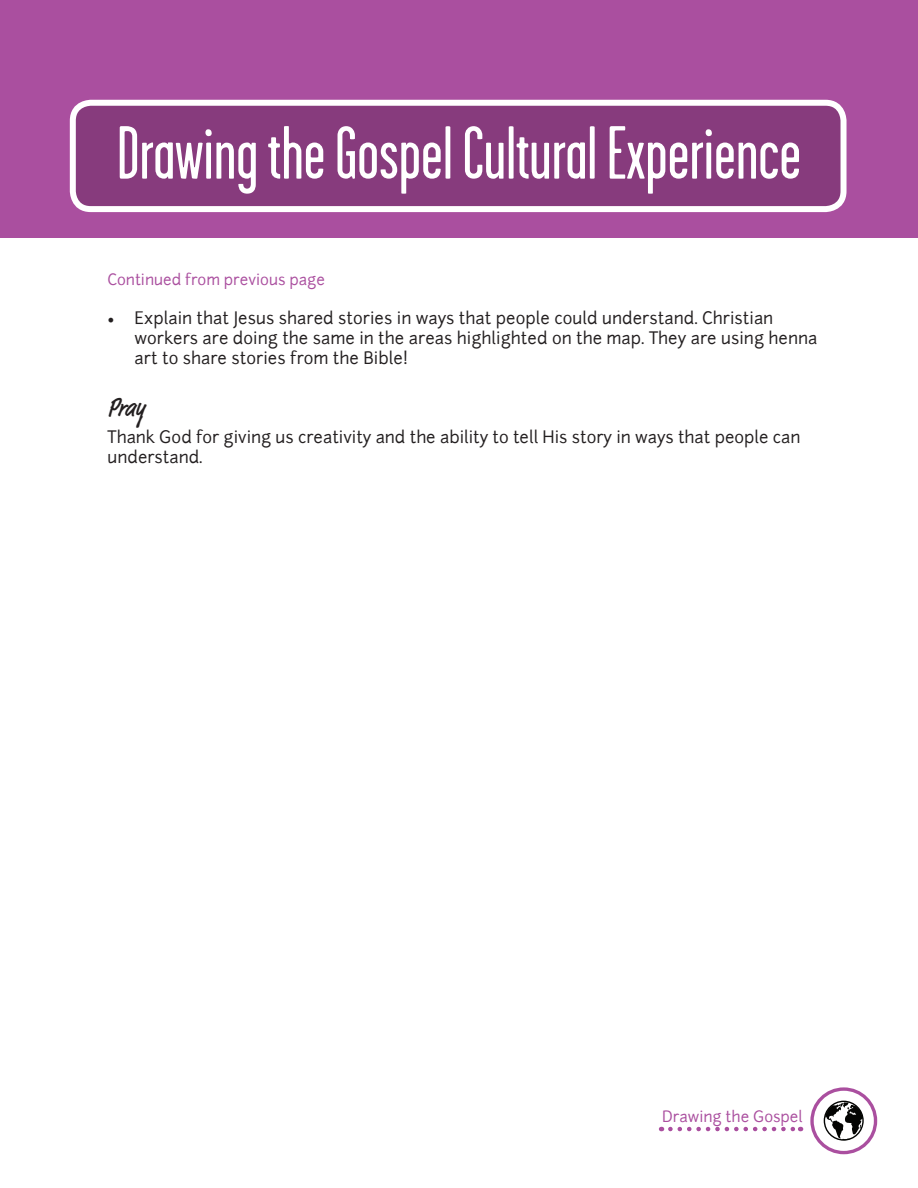
<style>
.page{position:relative;width:918px;height:1188px;background:#fff}
.page>*{position:absolute;margin:0;border:0;box-sizing:border-box;transform-origin:0 0}
.t1{font:75px "Garage Gothic";color:#fff}
.t2{font:500 condensed 27px "Market";color:#231f20}
.t3{font:16.5px/19.8px "Junction";letter-spacing:.005em;color:#231f20}
.t4{font:15px "Junction";color:#aa4f9f}
.s1{font-family:"Minion Pro";font-size:18px}
</style>
<div class="page">
<div style="left:0;top:0;width:918px;height:238px;background:#aa4f9f"></div>
<div style="left:73px;top:103px;width:771px;height:106px;background:#873b7d;border-radius:18px"></div>
<div style="left:70px;top:100px;width:777px;height:112px;border:6px solid #fff;border-radius:18px"></div>
<svg style="left:670px;top:1127px;width:131px;height:4px"></svg>
<div style="left:810px;top:1087px;width:67px;height:67px;border:3px solid #aa4f9f;border-radius:50%"></div>
<div style="left:824px;top:1101px;width:40px;height:40px;border:1px solid #040503;border-radius:50%"></div>
<svg style="left:825px;top:1102px;width:38px;height:38px"></svg>
<h1 class="t1" style="left:117px;top:114px;width:686px">Drawing the Gospel Cultural Experience</h1>
<p class="t4" style="left:108px;top:269px;width:219px">Continued from previous page</p>
<p class="t3" style="left:135px;top:308px;width:684px;text-indent:-27px"><span class="s1">•</span> Explain that Jesus shared stories in ways that people could understand. Christian workers are doing the same in the areas highlighted on the map. They are using henna art to share stories from the Bible!</p>
<h2 class="t2" style="left:108px;top:391px;width:39px">Pray</h2>
<p class="t3" style="left:108px;top:427px;width:694px">Thank God for giving us creativity and the ability to tell His story in ways that people can understand.</p>
<p class="t4" style="left:662px;top:1107px;width:142px">Drawing the Gospel</p>
</div>
